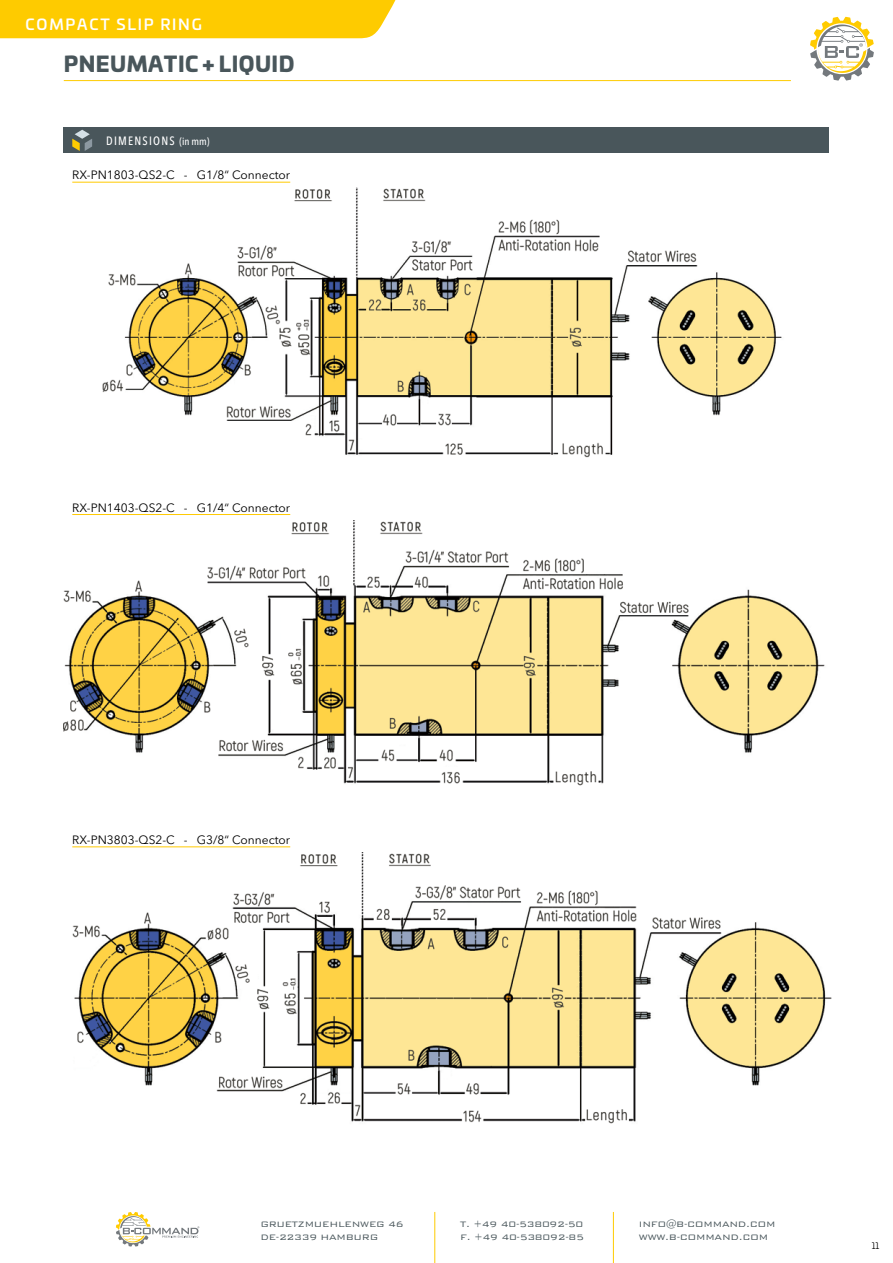
<style>
.page{position:relative;width:893px;height:1263px;background:#fff}
.page>*{position:absolute;margin:0;border:0;box-sizing:border-box;transform-origin:0 0}
.t1{font:900 21px "Univia Pro";letter-spacing:.02em;color:#49565b}
.t2{font:500 15px "Univia Pro";letter-spacing:.12em;color:#fff}
.t3{font:12px "Avenir Next LT Pro";color:#000}
.t4{font:500 condensed 12px "Avenir Next LT Pro";letter-spacing:.1em;color:#fff}
.t5{font:300 10.5px/12.6px "Bank Gothic BT";letter-spacing:-.025em;color:#49565b}
.t6{font:9px "Univia Pro";color:#000}
.s1{font-size:10.5px}
</style>
<div class="page">
<hr style="left:434px;top:1212px;width:1px;height:34px;background:#fecb00">
<hr style="left:613px;top:1212px;width:1px;height:34px;background:#fecb00">
<svg style="left:434px;top:1246px;width:1px;height:17px"></svg>
<svg style="left:613px;top:1246px;width:1px;height:17px"></svg>
<svg style="left:116px;top:1212px;width:83px;height:34px"></svg>
<hr style="left:64px;top:80px;width:727px;height:1px;background:#fecb00">
<div style="left:0;top:0;width:395px;height:38px;background:#fecb00"></div>
<svg style="left:810px;top:17px;width:64px;height:64px"></svg>
<div style="left:64px;top:128px;width:765px;height:25px;background:#49565b"></div>
<hr style="left:72px;top:182px;width:218px;height:1px;background:#ffcb00">
<img style="left:102px;top:188px;width:680px;height:270px">
<hr style="left:72px;top:514px;width:218px;height:1px;background:#ffcb00">
<img style="left:64px;top:520px;width:761px;height:266px">
<hr style="left:72px;top:846px;width:218px;height:1px;background:#ffcb00">
<img style="left:72px;top:852px;width:760px;height:272px">
<svg style="left:72px;top:130px;width:20px;height:21px"></svg>
<h2 class="t2" style="left:26px;top:13px;width:178px">COMPACT SLIP RING</h2>
<h1 class="t1" style="left:64px;top:47px;width:232px">PNEUMATIC + LIQUID</h1>
<p class="t4" style="left:106px;top:133px;width:105px">DIMENSIONS <span class="s1">(IN MM)</span></p>
<p class="t3" style="left:72px;top:168px;width:219px">RX-PN1803-QS2-C - G1/8“ Connector</p>
<p class="t3" style="left:72px;top:500px;width:219px">RX-PN1403-QS2-C - G1/4“ Connector</p>
<p class="t3" style="left:72px;top:832px;width:219px">RX-PN3803-QS2-C - G3/8“ Connector</p>
<p class="t5" style="left:260px;top:1218px;width:145px">gruetzmuehlenweg 46<br>DE-22339 hamburg</p>
<p class="t5" style="left:460px;top:1218px;width:125px">T. +49 40-538092-50<br>F. +49 40-538092-85</p>
<p class="t5" style="left:639px;top:1218px;width:138px">info@B-command.com www.b-command.com</p>
<p class="t6" style="left:872px;top:1239px;width:9px">11</p>
</div>
